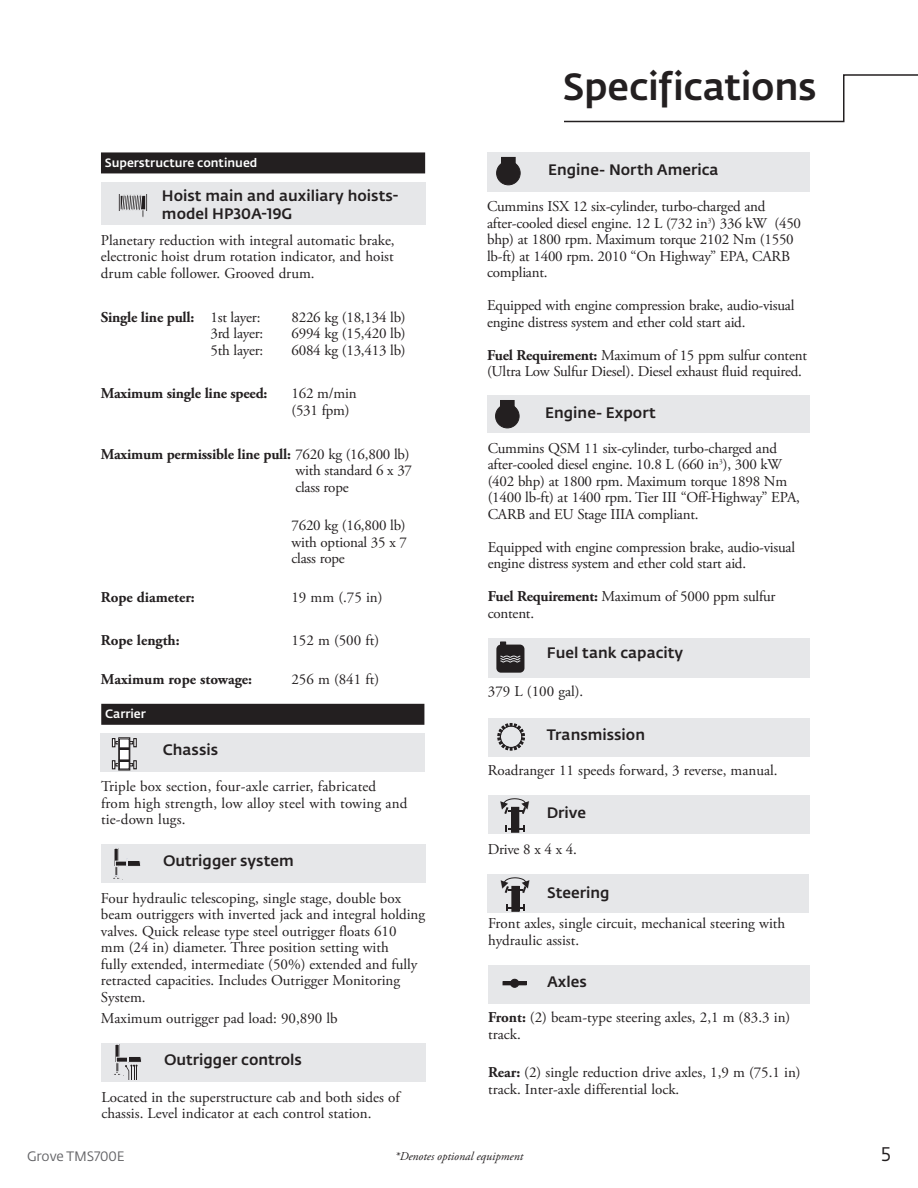
<style>
.page{position:relative;width:918px;height:1188px;background:#fff}
.page>*{position:absolute;margin:0;border:0;box-sizing:border-box;transform-origin:0 0}
.t1{font:500 37.5px "Fedra Sans Pro";letter-spacing:-.01em;color:#231f20}
.t2{font:19.5px "Fedra Sans Pro";color:#231f20}
.t3{font:15px/16.5px "Adobe Garamond Pro";letter-spacing:-.005em;color:#231f20}
.t4{font:500 15px/18px "Fedra Sans Pro";color:#231f20}
.t5{font:700 15px "Adobe Garamond Pro";letter-spacing:-.01em;color:#231f20}
.t6{font:13.5px "Fedra Sans Pro";color:#636366}
.t7{font:500 12px "Fedra Sans Pro";color:#fff}
.t8{font:italic 12px "Adobe Garamond Pro";color:#231f20}
.s1{font-weight:400}
.s2{font-weight:700}
</style>
<div class="page">
<svg style="left:564px;top:74px;width:354px;height:49px"></svg>
<div style="left:101px;top:704px;width:323px;height:21px;background:#231f20"></div>
<div style="left:101px;top:733px;width:324px;height:39px;background:#e6e7e9"></div>
<div style="left:118px;top:737px;width:12px;height:34px;border:1px solid #231f20"></div>
<div style="left:119px;top:739px;width:10px;height:30px;background:#fff"></div>
<div style="left:119px;top:738px;width:11px;height:32px;border:1px solid #231f20"></div>
<svg style="left:112px;top:738px;width:25px;height:12px"></svg>
<svg style="left:112px;top:759px;width:25px;height:10px"></svg>
<div style="left:101px;top:845px;width:324px;height:38px;background:#e6e7e9"></div>
<svg style="left:113px;top:859px;width:28px;height:21px"></svg>
<div style="left:102px;top:1043px;width:324px;height:39px;background:#e6e7e9"></div>
<svg style="left:114px;top:1055px;width:28px;height:25px"></svg>
<div style="left:488px;top:152px;width:322px;height:39px;background:#e6e7e9"></div>
<div style="left:497px;top:161px;width:23px;height:24px;background:#231f20;border-radius:50%"></div>
<div style="left:496px;top:161px;width:24px;height:24px;border:1px solid #231f20;border-radius:50%"></div>
<div style="left:502px;top:157px;width:13px;height:9px;background:#231f20"></div>
<div style="left:488px;top:638px;width:322px;height:40px;background:#e6e7e9"></div>
<div style="left:498px;top:646px;width:25px;height:25px;background:#231f20;border-radius:3px"></div>
<div style="left:496px;top:645px;width:28px;height:28px;border:4px solid #231f20;border-radius:3px"></div>
<svg style="left:500px;top:655px;width:21px;height:7px"></svg>
<svg style="left:500px;top:642px;width:6px;height:7px"></svg>
<div style="left:488px;top:718px;width:322px;height:38px;background:#e6e7e9"></div>
<svg style="left:497px;top:723px;width:28px;height:28px"></svg>
<div style="left:488px;top:796px;width:322px;height:38px;background:#e6e7e9"></div>
<svg style="left:505px;top:825px;width:20px;height:7px"></svg>
<div style="left:512px;top:807px;width:7px;height:25px;background:#231f20"></div>
<div style="left:511px;top:807px;width:8px;height:26px;border:1px solid #231f20"></div>
<svg style="left:500px;top:798px;width:29px;height:16px"></svg>
<div style="left:488px;top:965px;width:322px;height:39px;background:#e6e7e9"></div>
<div style="left:503px;top:981px;width:24px;height:4px;border:1px solid #231f20"></div>
<div style="left:511px;top:979px;width:8px;height:8px;background:#231f20;border-radius:50%"></div>
<div style="left:510px;top:979px;width:9px;height:9px;border:1px solid #231f20;border-radius:50%"></div>
<div style="left:487px;top:395px;width:323px;height:38px;background:#e6e7e9"></div>
<div style="left:496px;top:404px;width:23px;height:24px;background:#231f20;border-radius:50%"></div>
<div style="left:495px;top:404px;width:24px;height:24px;border:1px solid #231f20;border-radius:50%"></div>
<div style="left:501px;top:400px;width:13px;height:9px;background:#231f20"></div>
<div style="left:101px;top:183px;width:324px;height:42px;background:#e6e7e9"></div>
<div style="left:142px;top:195px;width:2px;height:23px;border:1px solid #e6e7e9"></div>
<svg style="left:118px;top:194px;width:27px;height:18px"></svg>
<div style="left:145px;top:193px;width:3px;height:19px;border:1px solid #e6e7e9"></div>
<div style="left:101px;top:152px;width:324px;height:21px;background:#231f20"></div>
<div style="left:488px;top:875px;width:321px;height:38px;background:#e6e7e9"></div>
<svg style="left:506px;top:904px;width:19px;height:7px"></svg>
<div style="left:512px;top:886px;width:7px;height:25px;background:#231f20"></div>
<div style="left:511px;top:886px;width:9px;height:26px;border:1px solid #231f20"></div>
<svg style="left:501px;top:877px;width:28px;height:16px"></svg>
<p class="t7" style="left:105px;top:155px;width:154px">Superstructure continued</p>
<p class="t4" style="left:162px;top:187px;width:238px">Hoist main and auxiliary hoists&shy;model HP30A-19G</p>
<p class="t3" style="left:101px;top:232px;width:295px;text-align:justify">Planetary reduction with integral automatic brake, electronic hoist drum rotation indicator, and hoist drum cable follower. Grooved drum.</p>
<p class="t5" style="left:101px;top:308px;width:161px">Single line pull: <span class="s1">1st layer:</span></p>
<p class="t3" style="left:291px;top:309px;width:116px">8226 kg (18,134 lb)</p>
<p class="t3" style="left:210px;top:326px;width:54px">3rd layer:</p>
<p class="t3" style="left:291px;top:326px;width:116px">6994 kg (15,420 lb)</p>
<p class="t3" style="left:210px;top:342px;width:54px">5th layer:</p>
<p class="t3" style="left:291px;top:342px;width:116px">6084 kg (13,413 lb)</p>
<p class="t5" style="left:101px;top:385px;width:168px">Maximum single line speed:</p>
<p class="t3" style="left:291px;top:386px;width:67px">162 m/min (531 fpm)</p>
<p class="t3" style="left:295px;top:446px;width:118px;text-indent:-194px"><span class="s2">Maximum permissible line pull:</span> 7620 kg (16,800 lb) with standard 6 x 37 class rope</p>
<p class="t3" style="left:291px;top:518px;width:117px;text-align:justify">7620 kg (16,800 lb) with optional 35 x 7 class rope</p>
<p class="t5" style="left:101px;top:588px;width:95px">Rope diameter:</p>
<p class="t3" style="left:291px;top:589px;width:93px">19 mm (.75 in)</p>
<p class="t5" style="left:101px;top:632px;width:80px">Rope length:</p>
<p class="t3" style="left:291px;top:633px;width:89px">152 m (500 ft)</p>
<p class="t5" style="left:101px;top:670px;width:153px">Maximum rope stowage:</p>
<p class="t3" style="left:291px;top:671px;width:89px">256 m (841 ft)</p>
<p class="t7" style="left:105px;top:706px;width:42px">Carrier</p>
<p class="t4" style="left:163px;top:741px;width:57px">Chassis</p>
<p class="t3" style="left:101px;top:779px;width:308px">Triple box section, four-axle carrier, fabricated from high strength, low alloy steel with towing and tie-down lugs.</p>
<p class="t4" style="left:163px;top:852px;width:132px">Outrigger system</p>
<p class="t3" style="left:101px;top:890px;width:326px">Four hydraulic telescoping, single stage, double box beam outriggers with inverted jack and integral holding valves. Quick release type steel outrigger floats 610<br>mm (24 in) diameter. Three position setting with<br>fully extended, intermediate (50%) extended and fully retracted capacities. Includes Outrigger Monitoring System.</p>
<p class="t3" style="left:101px;top:1011px;width:238px">Maximum outrigger pad load: 90,890 lb</p>
<p class="t4" style="left:164px;top:1051px;width:140px">Outrigger controls</p>
<p class="t3" style="left:102px;top:1089px;width:300px">Located in the superstructure cab and both sides of chassis. Level indicator at each control station.</p>
<h1 class="t1" style="left:563px;top:64px;width:255px">Specifications</h1>
<p class="t4" style="left:548px;top:160px;width:172px">Engine- North America</p>
<p class="t3" style="left:487px;top:199px;width:316px">Cummins ISX 12 six-cylinder, turbo-charged and after-cooled diesel engine. 12 L (732 in<sup>3</sup>) 336 kW (450 bhp) at 1800 rpm. Maximum torque 2102 Nm (1550 lb-ft) at 1400 rpm. 2010 “On Highway” EPA, CARB compliant.</p>
<p class="t3" style="left:487px;top:298px;width:309px">Equipped with engine compression brake, audio-visual engine distress system and ether cold start aid.</p>
<p class="t3" style="left:487px;top:347px;width:321px"><span class="s2">Fuel Requirement:</span> Maximum of 15 ppm sulfur content (Ultra Low Sulfur Diesel). Diesel exhaust fluid required.</p>
<p class="t4" style="left:545px;top:404px;width:112px">Engine- Export</p>
<p class="t3" style="left:488px;top:440px;width:314px">Cummins QSM 11 six-cylinder, turbo-charged and after-cooled diesel engine. 10.8 L (660 in<sup>3</sup>), 300 kW (402 bhp) at 1800 rpm. Maximum torque 1898 Nm (1400 lb-ft) at 1400 rpm. Tier III “Off-Highway” EPA, CARB and EU Stage IIIA compliant.</p>
<p class="t3" style="left:488px;top:539px;width:309px">Equipped with engine compression brake, audio-visual engine distress system and ether cold start aid.</p>
<p class="t3" style="left:488px;top:589px;width:289px"><span class="s2">Fuel Requirement:</span> Maximum of 5000 ppm sulfur content.</p>
<p class="t4" style="left:547px;top:644px;width:138px">Fuel tank capacity</p>
<p class="t3" style="left:488px;top:684px;width:97px">379 L (100 gal).</p>
<p class="t4" style="left:547px;top:726px;width:100px">Transmission</p>
<p class="t3" style="left:488px;top:763px;width:291px">Roadranger 11 speeds forward, 3 reverse, manual.</p>
<p class="t4" style="left:547px;top:804px;width:41px">Drive</p>
<p class="t3" style="left:488px;top:841px;width:91px">Drive 8 x 4 x 4.</p>
<p class="t4" style="left:547px;top:883px;width:64px">Steering</p>
<p class="t3" style="left:488px;top:916px;width:299px">Front axles, single circuit, mechanical steering with hydraulic assist.</p>
<p class="t4" style="left:547px;top:973px;width:41px">Axles</p>
<p class="t3" style="left:488px;top:1010px;width:304px"><span class="s2">Front:</span> (2) beam-type steering axles, 2,1 m (83.3 in) track.</p>
<p class="t3" style="left:488px;top:1065px;width:314px"><span class="s2">Rear:</span> (2) single reduction drive axles, 1,9 m (75.1 in) track. Inter-axle differential lock.</p>
<p class="t6" style="left:27px;top:1148px;width:99px">Grove TMS700E</p>
<p class="t8" style="left:395px;top:1149px;width:130px">*Denotes optional equipment</p>
<h2 class="t2" style="left:881px;top:1142px;width:12px">5</h2>
</div>
